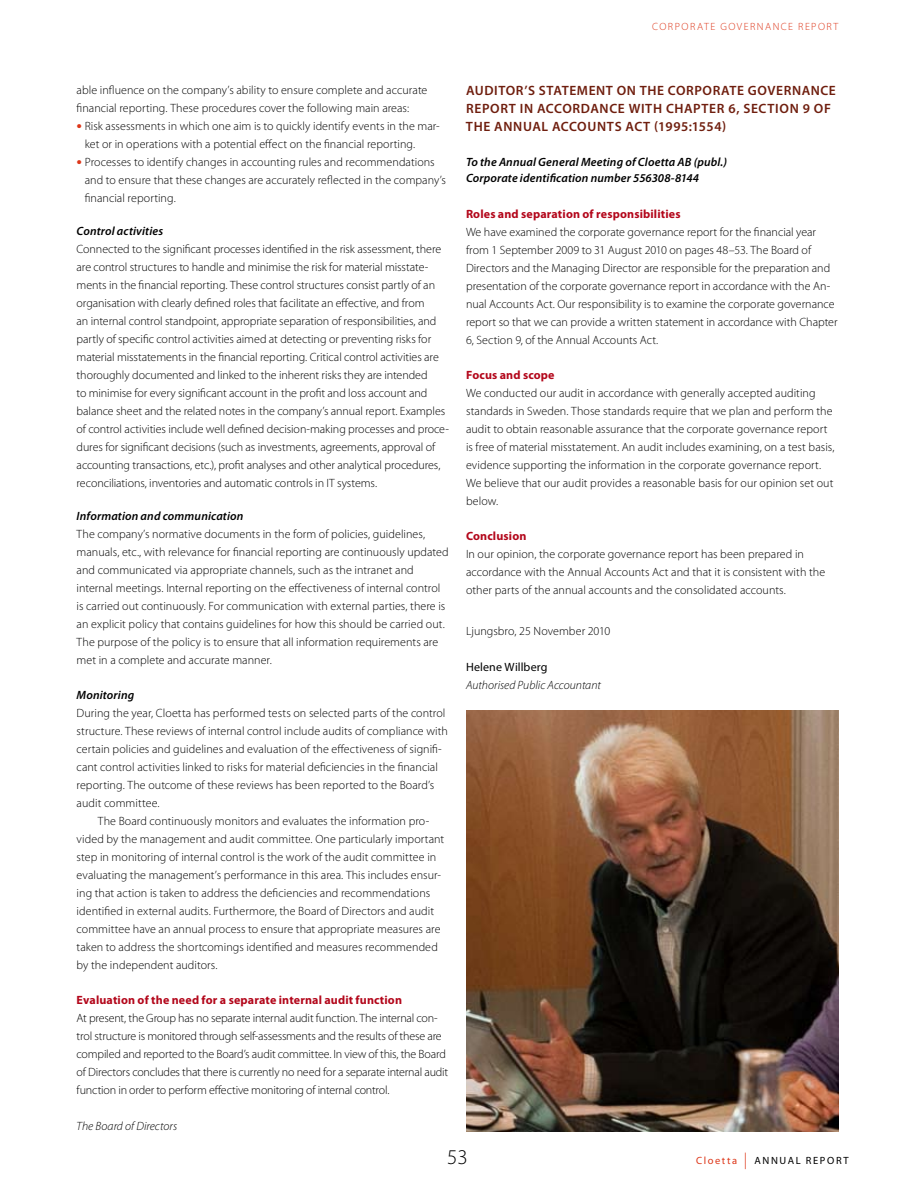
<style>
.page{position:relative;width:915px;height:1191px;background:#fff}
.page>*{position:absolute;margin:0;border:0;box-sizing:border-box;transform-origin:0 0}
.t1{font:300 21px "Myriad Pro";color:#000}
.t2{font:600 13.5px "Myriad Pro";letter-spacing:.04em;color:#6f1e0e}
.t3{font:300 12px/18px "Myriad Pro";color:#000}
.t4{font:italic 600 12px/16.5px "Myriad Pro";letter-spacing:.01em;color:#000}
.t5{font:700 12px "Myriad Pro";letter-spacing:.01em;color:#b3071b}
.t6{font:italic 300 12px "Myriad Pro";color:#000}
.t7{font:12px "Myriad Pro";letter-spacing:.01em;color:#000}
.t8{font:300 10.5px "Myriad Pro";letter-spacing:.15em;color:#dd3619}
.t9{font:10.5px "Myriad Pro";letter-spacing:.15em;color:#000}
.s1{font-size:22.5px;color:#dd3619}
.s2{color:#dd3619}
.s3{font-weight:300;font-size:16.5px;color:#dd3619}
</style>
<div class="page">
<img style="left:466px;top:710px;width:372px;height:421px">
<p class="t8" style="left:652px;top:20px;width:84px">Corpo rate gove</p>
<p class="t8" style="left:749px;top:20px;width:15px">rnance</p>
<p class="t8" style="left:797px;top:20px;width:15px">repo</p>
<p class="t8" style="left:826px;top:20px;width:13px">rt</p>
<p class="t3" style="left:77px;top:81px;width:352px">able influence on the company’s ability to ensure complete and accurate financial reporting. These procedures cover the following main areas:</p>
<p class="t3" style="left:85px;top:117px;width:356px;text-indent:-8px"><span class="s1">•</span> Risk assessments in which one aim is to quickly identify events in the mar&shy;ket or in operations with a potential effect on the financial reporting.</p>
<p class="t3" style="left:85px;top:153px;width:362px;text-indent:-8px"><span class="s1">•</span> Processes to identify changes in accounting rules and recommendations and to ensure that these changes are accurately reflected in the company’s financial reporting.</p>
<p class="t4" style="left:77px;top:222px;width:88px">Control activities</p>
<p class="t3" style="left:77px;top:240px;width:374px">Connected to the significant processes identified in the risk assessment, there are control structures to handle and minimise the risk for material misstate&shy;ments in the financial reporting. These control structures consist partly of an organisation with clearly defined roles that facilitate an effective, and from<br>an internal control standpoint, appropriate separation of responsibilities, and partly of specific control activities aimed at detecting or preventing risks for material misstatements in the financial reporting. Critical control activities are thoroughly documented and linked to the inherent risks they are intended<br>to minimise for every significant account in the profit and loss account and balance sheet and the related notes in the company’s annual report. Examples of control activities include well defined decision-making processes and proce&shy;dures for significant decisions (such as investments, agreements, approval of accounting transactions, etc.), profit analyses and other analytical procedures, reconciliations, inventories and automatic controls in IT systems.</p>
<p class="t4" style="left:77px;top:507px;width:168px">Information and communication</p>
<p class="t3" style="left:77px;top:525px;width:373px">The company’s normative documents in the form of policies, guidelines, manuals, etc., with relevance for financial reporting are continuously updated and communicated via appropriate channels, such as the intranet and internal meetings. Internal reporting on the effectiveness of internal control is carried out continuously. For communication with external parties, there is an explicit policy that contains guidelines for how this should be carried out.<br>The purpose of the policy is to ensure that all information requirements are met in a complete and accurate manner.</p>
<p class="t4" style="left:77px;top:686px;width:59px">Monitoring</p>
<p class="t3" style="left:77px;top:703px;width:370px">During the year, Cloetta has performed tests on selected parts of the control</p>
<p class="t3" style="left:77px;top:721px;width:373px">structure. These reviews of internal control include audits of compliance with</p>
<p class="t3" style="left:77px;top:739px;width:366px">certain policies and guidelines and evaluation of the effectiveness of signifi-</p>
<p class="t3" style="left:77px;top:757px;width:362px">cant control activities linked to risks for material deficiencies in the financial</p>
<p class="t3" style="left:77px;top:775px;width:359px">reporting. The outcome of these reviews has been reported to the Board’s</p>
<p class="t3" style="left:77px;top:793px;width:85px">audit committee.</p>
<p class="t3" style="left:98px;top:811px;width:333px">The Board continuously monitors and evaluates the information pro-</p>
<p class="t3" style="left:77px;top:829px;width:369px">vided by the management and audit committee. One particularly important</p>
<p class="t3" style="left:77px;top:847px;width:361px">step in monitoring of internal control is the work of the audit committee in</p>
<p class="t3" style="left:77px;top:865px;width:366px">evaluating the management’s performance in this area. This includes ensur-</p>
<p class="t3" style="left:77px;top:883px;width:355px">ing that action is taken to address the deficiencies and recommendations</p>
<p class="t3" style="left:77px;top:901px;width:359px">identified in external audits. Furthermore, the Board of Directors and audit</p>
<p class="t3" style="left:77px;top:919px;width:365px">committee have an annual process to ensure that appropriate measures are</p>
<p class="t3" style="left:77px;top:937px;width:362px">taken to address the shortcomings identified and measures recommended</p>
<p class="t3" style="left:77px;top:955px;width:142px">by the independent auditors.</p>
<p class="t5" style="left:77px;top:992px;width:327px">Evaluation of the need for a separate internal audit function</p>
<p class="t3" style="left:77px;top:1009px;width:373px">At present, the Group has no separate internal audit function. The internal con&shy;trol structure is monitored through self-assessments and the results of these are compiled and reported to the Board’s audit committee. In view of this, the Board of Directors concludes that there is currently no need for a separate internal audit function in order to perform effective monitoring of internal control.</p>
<p class="t6" style="left:77px;top:1119px;width:102px">The Board of Directors</p>
<p class="t2" style="left:466px;top:82px;width:42px">AUD ITOR</p>
<p class="t2" style="left:524px;top:82px;width:47px">’S STATEMENT</p>
<p class="t2" style="left:616px;top:82px;width:32px">ON THE</p>
<p class="t2" style="left:667px;top:82px;width:10px">CORPOR</p>
<p class="t2" style="left:721px;top:82px;width:37px">ATE GOVERN</p>
<p class="t2" style="left:801px;top:82px;width:18px">ANCE</p>
<p class="t2" style="left:466px;top:100px;width:10px">REPORT</p>
<p class="t2" style="left:519px;top:100px;width:36px">IN ACCORD</p>
<p class="t2" style="left:590px;top:100px;width:19px">ANCE</p>
<p class="t2" style="left:628px;top:100px;width:73px">WITH CHAPTER</p>
<p class="t2" style="left:728px;top:100px;width:24px">6, SECT</p>
<p class="t2" style="left:775px;top:100px;width:57px">ION 9 OF</p>
<p class="t2" style="left:466px;top:118px;width:9px">THE</p>
<p class="t2" style="left:494px;top:118px;width:20px">ANNU</p>
<p class="t2" style="left:532px;top:118px;width:39px">AL ACCOUNTS</p>
<p class="t2" style="left:625px;top:118px;width:102px">ACT (1995:1554)</p>
<p class="t4" style="left:466px;top:153px;width:262px">To the Annual General Meeting of Cloetta AB (publ.)<br>Corporate identification number 556308-8144</p>
<p class="t5" style="left:466px;top:206px;width:216px">Roles and separation of responsibilities</p>
<p class="t3" style="left:466px;top:222px;width:373px">We have examined the corporate governance report for the financial year from 1 September 2009 to 31 August 2010 on pages 48–53. The Board of Directors and the Managing Director are responsible for the preparation and presentation of the corporate governance report in accordance with the An&shy;nual Accounts Act. Our responsibility is to examine the corporate governance report so that we can provide a written statement in accordance with Chapter 6, Section 9, of the Annual Accounts Act.</p>
<p class="t5" style="left:466px;top:367px;width:90px">Focus and scope</p>
<p class="t3" style="left:466px;top:384px;width:370px">We conducted our audit in accordance with generally accepted auditing standards in Sweden. Those standards require that we plan and perform the audit to obtain reasonable assurance that the corporate governance report is free of material misstatement. An audit includes examining, on a test basis, evidence supporting the information in the corporate governance report.<br>We believe that our audit provides a reasonable basis for our opinion set out below.</p>
<p class="t5" style="left:466px;top:528px;width:62px">Conclusion</p>
<p class="t3" style="left:466px;top:545px;width:360px">In our opinion, the corporate governance report has been prepared in accordance with the Annual Accounts Act and that it is consistent with the other parts of the annual accounts and the consolidated accounts.</p>
<p class="t3" style="left:466px;top:621px;width:146px">Ljungsbro, 25 November 2010</p>
<p class="t7" style="left:466px;top:659px;width:83px">Helene Willberg</p>
<p class="t6" style="left:466px;top:677px;width:136px">Authorised Public Accountant</p>
<h1 class="t1" style="left:447px;top:1144px;width:22px">53</h1>
<p class="t9" style="left:696px;top:1154px;width:154px"><span class="s2">Cloetta</span> <span class="s3">|</span> ANNUAL REPORT</p>
</div>
